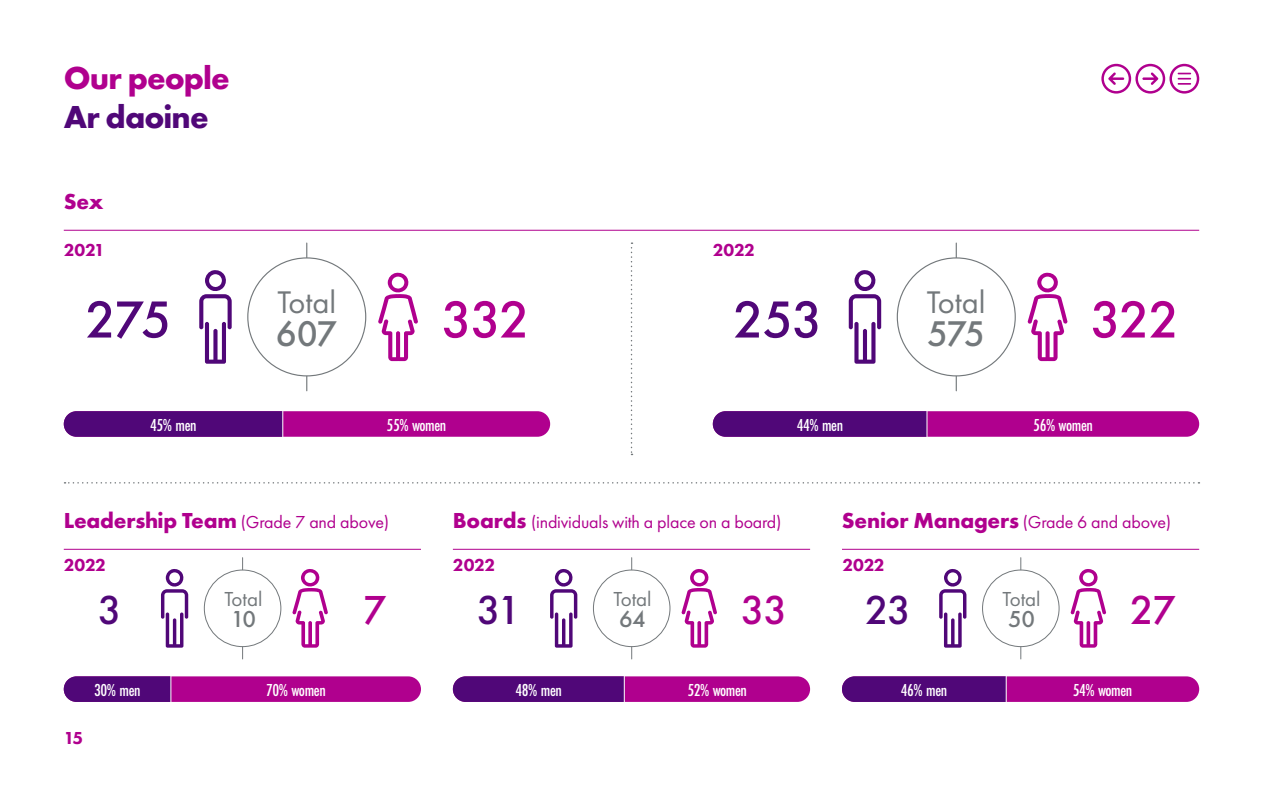
<style>
.page{position:relative;width:1263px;height:787px;background:#fff}
.page>*{position:absolute;margin:0;border:0;box-sizing:border-box;transform-origin:0 0}
.t1{font:500 54px "Futura PT";letter-spacing:-.03em;color:#500778}
.t2{font:500 54px "Futura PT";letter-spacing:-.035em;color:#b0008e}
.t3{font:500 42px "Futura PT";color:#500778}
.t4{font:500 42px "Futura PT";color:#b0008e}
.t5{font:500 37.05px "Futura PT";letter-spacing:-.04em;color:#73787b}
.Page_Title{font:700 33px/39px "Futura PT";letter-spacing:-.025em;color:#b0008e}
.t6{font:32.4px "Futura PT";color:#73787b}
.t7{font:500 24px "Futura PT";color:#73787b}
.t8{font:700 22.5px "Futura PT";color:#b0008e}
.t9{font:21px "Futura PT";color:#73787b}
.t10{font:18px "Futura PT";letter-spacing:-.01em;color:#b0008e}
.t11{font:500 18px "Futura PT Cond";letter-spacing:-.025em;color:#fff}
.t12{font:800 18px "Futura PT";letter-spacing:-.01em;color:#b0008e}
.s1{color:#500778}
.s2{font-weight:700;font-size:22.5px}
</style>
<div class="page">
<svg style="left:65px;top:482px;width:1134px;height:1px"></svg>
<hr style="left:64px;top:230px;width:1135px;height:1px;background:#b0008e">
<svg style="left:631px;top:242px;width:1px;height:213px"></svg>
<hr style="left:306px;top:243px;width:1px;height:148px;background:#73787b">
<div style="left:248px;top:258px;width:118px;height:118px;background:#fff;border-radius:50%"></div>
<svg style="left:199px;top:270px;width:33px;height:94px"></svg>
<svg style="left:378px;top:273px;width:40px;height:88px"></svg>
<div style="left:64px;top:411px;width:486px;height:26px;background:#b0008e;border-radius:13px"></div>
<svg style="left:64px;top:411px;width:218px;height:26px;background:#540a7a"></svg>
<hr style="left:282px;top:407px;width:1px;height:34px;background:#fff">
<hr style="left:956px;top:243px;width:1px;height:148px;background:#73787b">
<div style="left:897px;top:258px;width:118px;height:118px;background:#fff;border-radius:50%"></div>
<svg style="left:849px;top:270px;width:32px;height:94px"></svg>
<svg style="left:1027px;top:273px;width:41px;height:88px"></svg>
<div style="left:713px;top:411px;width:486px;height:26px;background:#b0008e;border-radius:13px"></div>
<svg style="left:713px;top:411px;width:214px;height:26px;background:#540b7a"></svg>
<hr style="left:927px;top:407px;width:1px;height:34px;background:#fff">
<hr style="left:842px;top:549px;width:357px;height:1px;background:#b0008e">
<hr style="left:453px;top:549px;width:357px;height:1px;background:#b0008e">
<hr style="left:64px;top:549px;width:357px;height:1px;background:#b0008e">
<hr style="left:242px;top:557px;width:1px;height:102px;background:#73787b">
<div style="left:204px;top:570px;width:77px;height:76px;background:#fff;border-radius:50%"></div>
<div style="left:204px;top:569px;width:77px;height:78px;border:1px solid #73787b;border-radius:50%"></div>
<svg style="left:161px;top:569px;width:27px;height:78px"></svg>
<svg style="left:292px;top:569px;width:36px;height:78px"></svg>
<div style="left:64px;top:676px;width:357px;height:26px;background:#b0008e;border-radius:13px"></div>
<svg style="left:64px;top:676px;width:107px;height:26px;background:#570f7c"></svg>
<hr style="left:171px;top:672px;width:1px;height:34px;background:#fff">
<hr style="left:631px;top:557px;width:1px;height:102px;background:#73787b">
<div style="left:593px;top:570px;width:77px;height:76px;background:#fff;border-radius:50%"></div>
<div style="left:593px;top:569px;width:77px;height:78px;border:1px solid #73787b;border-radius:50%"></div>
<svg style="left:550px;top:569px;width:27px;height:78px"></svg>
<svg style="left:681px;top:569px;width:36px;height:78px"></svg>
<div style="left:453px;top:676px;width:357px;height:26px;background:#b0008e;border-radius:13px"></div>
<div style="left:453px;top:676px;width:171px;height:26px;background:#500778"></div>
<hr style="left:624px;top:672px;width:1px;height:34px;background:#fff">
<hr style="left:1020px;top:557px;width:1px;height:102px;background:#73787b">
<div style="left:982px;top:570px;width:77px;height:76px;background:#fff;border-radius:50%"></div>
<div style="left:982px;top:569px;width:77px;height:78px;border:1px solid #73787b;border-radius:50%"></div>
<svg style="left:939px;top:569px;width:27px;height:78px"></svg>
<svg style="left:1070px;top:569px;width:36px;height:78px"></svg>
<div style="left:842px;top:676px;width:357px;height:26px;background:#b0008e;border-radius:13px"></div>
<div style="left:842px;top:676px;width:164px;height:26px;background:#500778"></div>
<hr style="left:1006px;top:672px;width:1px;height:34px;background:#fff">
<svg style="left:1101px;top:64px;width:98px;height:30px"></svg>
<h2 class="Page_Title" style="left:64px;top:58px;width:168px">Our people<br><span class="s1">Ar daoine</span></h2>
<p class="t8" style="left:64px;top:186px;width:41px">Sex</p>
<p class="t12" style="left:64px;top:239px;width:43px">2021</p>
<p class="t12" style="left:713px;top:239px;width:44px">2022</p>
<p class="t6" style="left:277px;top:283px;width:60px">Total</p>
<p class="t5" style="left:276px;top:311px;width:63px">607</p>
<p class="t1" style="left:85px;top:287px;width:88px">275</p>
<p class="t2" style="left:441px;top:287px;width:90px">332</p>
<p class="t6" style="left:927px;top:283px;width:60px">Total</p>
<p class="t5" style="left:927px;top:311px;width:60px">575</p>
<p class="t1" style="left:733px;top:287px;width:91px">253</p>
<p class="t2" style="left:1090px;top:287px;width:90px">322</p>
<p class="t11" style="left:150px;top:414px;width:48px">45% men</p>
<p class="t11" style="left:387px;top:414px;width:61px">55% women</p>
<p class="t11" style="left:797px;top:414px;width:48px">44% men</p>
<p class="t11" style="left:1033px;top:414px;width:61px">56% women</p>
<p class="t10" style="left:64px;top:511px;width:327px"><span class="s2">Leadership Team</span> (Grade 7 and above)</p>
<p class="t10" style="left:453px;top:511px;width:330px"><span class="s2">Boards</span> (individuals with a place on a board)</p>
<p class="t10" style="left:842px;top:511px;width:331px"><span class="s2">Senior Managers</span> (Grade 6 and above)</p>
<p class="t12" style="left:64px;top:553px;width:44px">2022</p>
<p class="t3" style="left:98px;top:585px;width:25px">3</p>
<p class="t4" style="left:363px;top:585px;width:25px">7</p>
<p class="t12" style="left:453px;top:553px;width:44px">2022</p>
<p class="t12" style="left:842px;top:553px;width:44px">2022</p>
<p class="t3" style="left:865px;top:585px;width:48px">23</p>
<p class="t4" style="left:1130px;top:585px;width:48px">27</p>
<p class="t9" style="left:224px;top:586px;width:40px">Total</p>
<p class="t7" style="left:231px;top:604px;width:27px">10</p>
<p class="t9" style="left:613px;top:586px;width:40px">Total</p>
<p class="t7" style="left:619px;top:604px;width:28px">64</p>
<p class="t9" style="left:1002px;top:586px;width:40px">Total</p>
<p class="t7" style="left:1008px;top:604px;width:29px">50</p>
<p class="t3" style="left:477px;top:585px;width:46px">31</p>
<p class="t4" style="left:741px;top:585px;width:48px">33</p>
<p class="t11" style="left:94px;top:679px;width:48px">30% men</p>
<p class="t11" style="left:266px;top:679px;width:61px">70% women</p>
<p class="t12" style="left:64px;top:727px;width:21px">15</p>
<p class="t11" style="left:515px;top:679px;width:48px">48% men</p>
<p class="t11" style="left:687px;top:679px;width:61px">52% women</p>
<p class="t11" style="left:901px;top:679px;width:48px">46% men</p>
<p class="t11" style="left:1073px;top:679px;width:61px">54% women</p>
</div>
